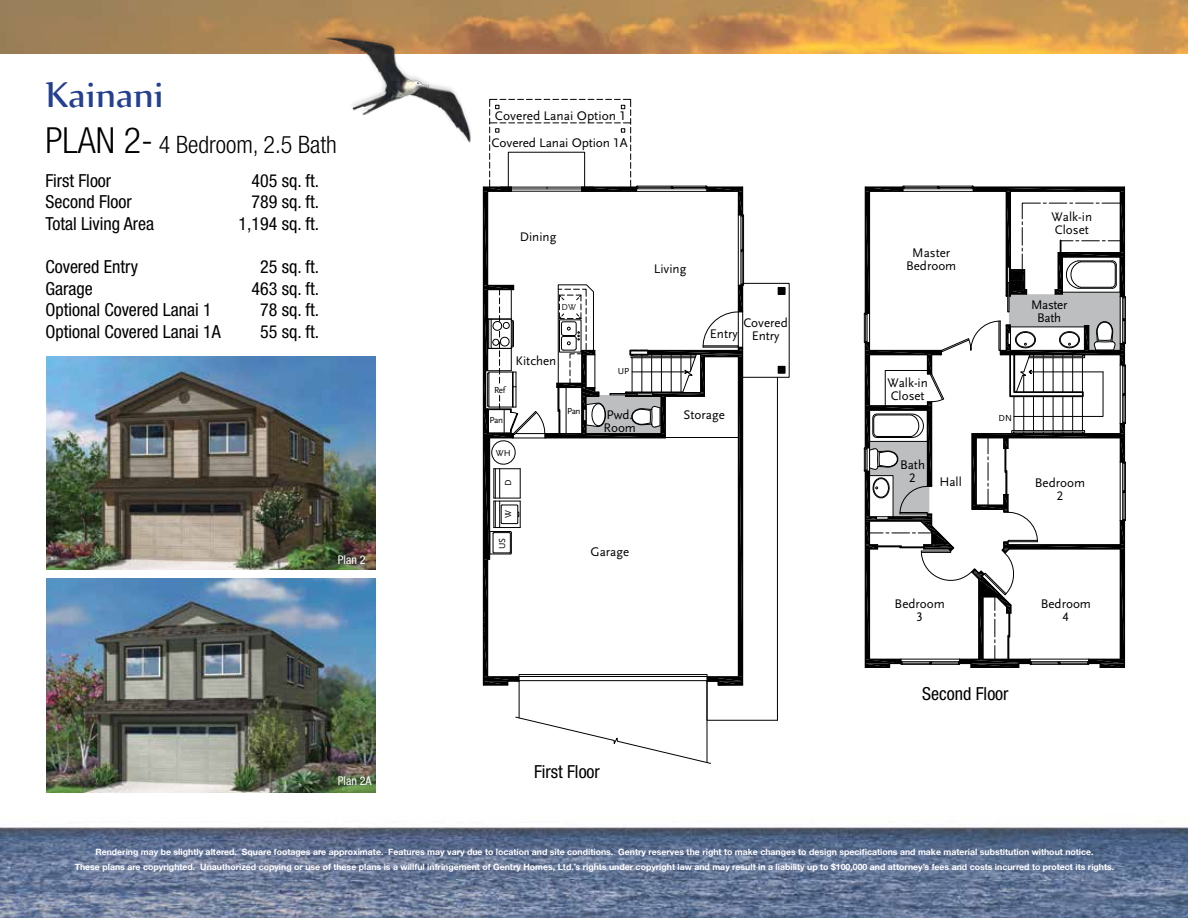
<style>
.page{position:relative;width:1188px;height:918px;background:#fff}
.page>*{position:absolute;margin:0;border:0;box-sizing:border-box;transform-origin:0 0}
.t1{font:43.2px "Nyala";color:#25408f}
.t2{font:300 condensed 24px "Helvetica Neue";color:#000}
.t3{font:condensed 18px "Helvetica Neue";color:#000}
.t4{font:13.05px/13px "Scala Sans LF Hwn";color:#000;text-align:center}
.t5{font:13.05px/13px "Scala Sans LF Hwn";letter-spacing:-.025em;color:#000;text-align:center}
.t6{font:condensed 12px "Helvetica Neue";color:#fff}
.t7{font:9.15px "Scala Sans LF Hwn";letter-spacing:-.05em;color:#000}
.t8{font:9.15px "Scala Sans LF Hwn";color:#231f20}
.t9{font:700 8.7px/15px "Helvetica Neue";color:#fff;text-align:center}
.s1{font-size:36px}
</style>
<div class="page">
<img style="left:0;top:0;width:1188px;height:54px">
<svg style="left:483px;top:98px;width:303px;height:666px"></svg>
<svg style="left:863px;top:185px;width:263px;height:483px"></svg>
<img style="left:46px;top:579px;width:330px;height:213px">
<img style="left:46px;top:356px;width:330px;height:214px">
<img style="left:0;top:827px;width:1188px;height:91px">
<img style="left:315px;top:31px;width:162px;height:112px">
<h1 class="t1" style="left:45px;top:68px;width:120px">Kainani</h1>
<h2 class="t2" style="left:45px;top:131px;width:293px"><span class="s1">PLAN 2-</span> 4 Bedroom, 2.5 Bath</h2>
<h3 class="t3" style="left:45px;top:170px;width:67px">First Floor</h3>
<h3 class="t3" style="left:251px;top:170px;width:69px">405 sq. ft.</h3>
<h3 class="t3" style="left:45px;top:192px;width:88px">Second Floor</h3>
<h3 class="t3" style="left:251px;top:192px;width:69px">789 sq. ft.</h3>
<h3 class="t3" style="left:45px;top:213px;width:110px">Total Living Area</h3>
<h3 class="t3" style="left:239px;top:213px;width:82px">1,194 sq. ft.</h3>
<h3 class="t3" style="left:45px;top:256px;width:94px">Covered Entry</h3>
<h3 class="t3" style="left:260px;top:256px;width:60px">25 sq. ft.</h3>
<h3 class="t3" style="left:45px;top:278px;width:49px">Garage</h3>
<h3 class="t3" style="left:251px;top:278px;width:69px">463 sq. ft.</h3>
<h3 class="t3" style="left:45px;top:300px;width:168px">Optional Covered Lanai 1</h3>
<h3 class="t3" style="left:260px;top:300px;width:60px">78 sq. ft.</h3>
<h3 class="t3" style="left:45px;top:321px;width:177px">Optional Covered Lanai 1A</h3>
<h3 class="t3" style="left:260px;top:321px;width:60px">55 sq. ft.</h3>
<h3 class="t6" style="left:338px;top:552px;width:29px">Plan 2</h3>
<h3 class="t6" style="left:338px;top:774px;width:35px">Plan 2A</h3>
<h3 class="t4" style="left:495px;top:109px;width:133px">Covered Lanai Option 1</h3>
<h3 class="t4" style="left:492px;top:136px;width:138px">Covered Lanai Option 1A</h3>
<h3 class="t4" style="left:520px;top:231px;width:38px">Dining</h3>
<p class="t8" style="left:562px;top:302px;width:16px">DW</p>
<p class="t7" style="left:494px;top:385px;width:13px">Ref</p>
<h3 class="t4" style="left:516px;top:354px;width:42px">Kitchen</h3>
<p class="t7" style="left:618px;top:366px;width:13px">UP</p>
<h3 class="t4" style="left:654px;top:262px;width:34px">Living</h3>
<h3 class="t4" style="left:743px;top:317px;width:46px">Covered<br>Entry</h3>
<h3 class="t4" style="left:710px;top:328px;width:29px">Entry</h3>
<p class="t7" style="left:567px;top:406px;width:15px">Pan</p>
<h3 class="t4" style="left:603px;top:408px;width:34px;text-align:left">Pwd.<br>Room</h3>
<p class="t7" style="left:490px;top:415px;width:15px">Pan</p>
<h3 class="t4" style="left:684px;top:409px;width:43px">Storage</h3>
<p class="t7" style="left:496px;top:448px;width:16px">WH</p>
<p class="t7" style="left:503px;top:486px;width:8px;rotate:-90deg">D</p>
<p class="t7" style="left:503px;top:518px;width:9px;rotate:-90deg">W</p>
<p class="t7" style="left:497px;top:549px;width:13px;rotate:-90deg">US</p>
<h3 class="t4" style="left:590px;top:546px;width:40px">Garage</h3>
<h3 class="t3" style="left:534px;top:762px;width:67px">First Floor</h3>
<h3 class="t4" style="left:906px;top:246px;width:52px">Master<br>Bedroom</h3>
<h3 class="t4" style="left:887px;top:377px;width:42px;text-align:left">Walk-in<br>Closet</h3>
<h3 class="t4" style="left:900px;top:458px;width:26px">Bath<br>2</h3>
<h3 class="t4" style="left:939px;top:476px;width:24px">Hall</h3>
<h3 class="t4" style="left:1052px;top:211px;width:42px;text-align:left">Walk-in<br>Closet</h3>
<h3 class="t5" style="left:1031px;top:298px;width:38px">Master<br>Bath</h3>
<p class="t7" style="left:999px;top:413px;width:15px">DN</p>
<h3 class="t4" style="left:1035px;top:477px;width:52px">Bedroom<br>2</h3>
<h3 class="t4" style="left:895px;top:598px;width:52px">Bedroom<br>3</h3>
<h3 class="t3" style="left:922px;top:683px;width:88px">Second Floor</h3>
<h3 class="t4" style="left:1041px;top:598px;width:52px">Bedroom<br>4</h3>
<p class="t9" style="left:75px;top:844px;width:1041px">Rendering may be slightly altered. Square footages are approximate. Features may vary due to location and site conditions. Gentry reserves the right to make changes to design specifications and make material substitution without notice.<br>These plans are copyrighted. Unauthorized copying or use of these plans is a willful infringement of Gentry Homes, Ltd.’s rights under copyright law and may result in a liability up to $100,000 and attorney’s fees and costs incurred to protect its rights.</p>
</div>
